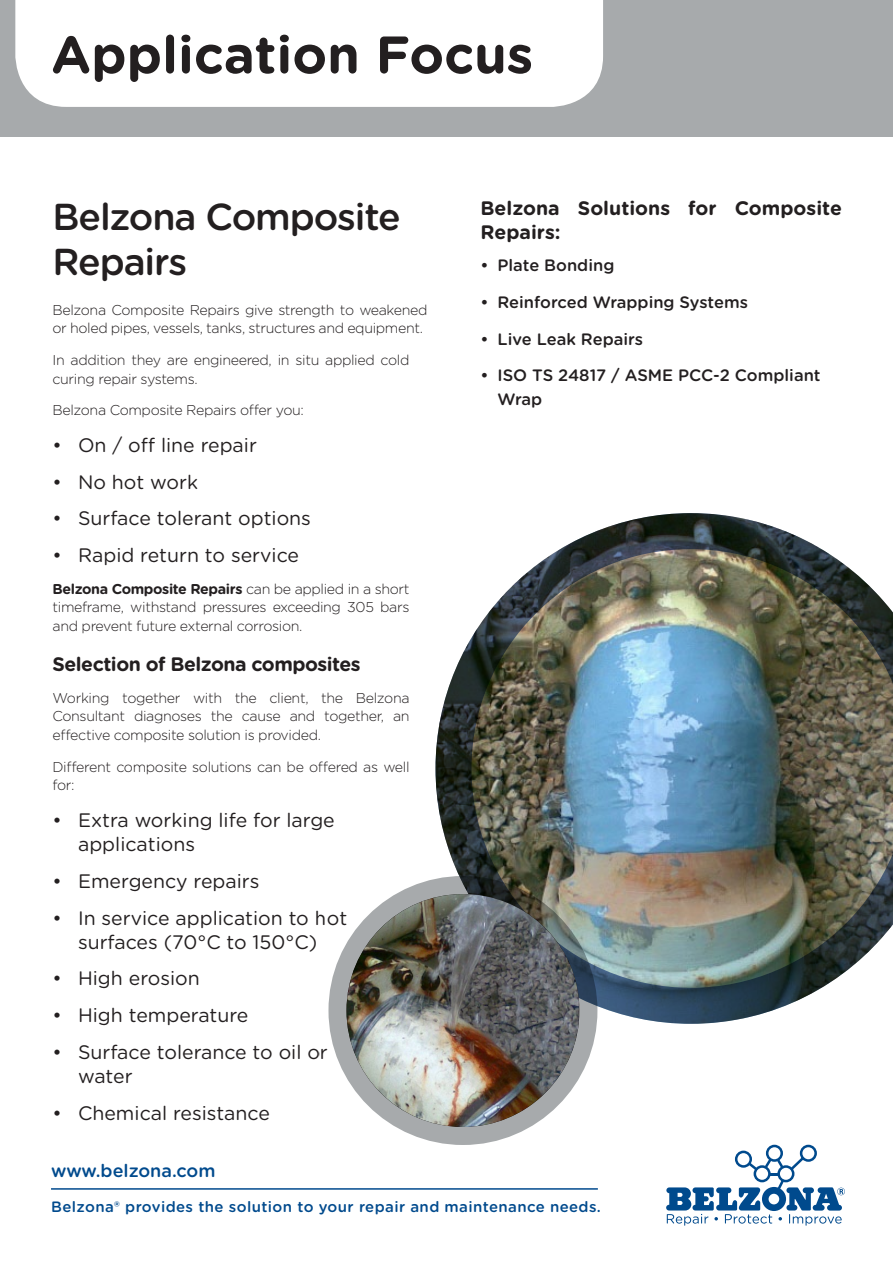
<style>
.page{position:relative;width:893px;height:1263px;background:#fff}
.page>*{position:absolute;margin:0;border:0;box-sizing:border-box;transform-origin:0 0}
.t1{font:700 52.5px "Gotham Rounded";color:#231f20}
.PD-INTRO_TEXT{font:500 37.5px/45px "Gotham Rounded";letter-spacing:-.03em;color:#231f20}
.PD-INTRO_BULLETS{font:19.5px/24px "Gotham Rounded";color:#231f20}
.PD-BOLD_BULLETS_HEAD{font:700 19.5px/24px "Gotham Rounded";color:#231f20}
.PD-INTRO_TEXT-2{font:700 19.5px "Gotham Rounded";letter-spacing:-.025em;color:#231f20}
.t2{font:500 18px "Gotham Rounded";color:#004a8d}
.PD-BOLD_BULLETS{font:500 16.5px/24px "Gotham Rounded";color:#231f20}
.t3{font:500 15px "Gotham Rounded";letter-spacing:.025em;color:#004a8d}
.PD-INTRO_TEXT-3{font:300 14.25px/18.8px "Gotham Rounded";letter-spacing:-.025em;color:#231f20}
.s1{font-weight:700}
</style>
<div class="page">
<div style="left:0;top:0;width:893px;height:136px;background:#a7aaac"></div>
<div style="left:15px;top:0;width:588px;height:107px;background:#fff"></div>
<hr style="left:51px;top:1188px;width:547px;height:2px;background:#004a8d">
<svg style="left:666px;top:1145px;width:179px;height:81px"></svg>
<img style="left:435px;top:513px;width:458px;height:511px">
<img style="left:347px;top:894px;width:232px;height:233px">
<div style="left:328px;top:876px;width:269px;height:269px;border:18px solid #a7aaac;border-radius:50%"></div>
<p class="t1" style="left:51px;top:16px;width:484px">Application Focus</p>
<p class="PD-INTRO_TEXT" style="left:53px;top:192px;width:350px">Belzona Composite<br>Repairs</p>
<p class="PD-INTRO_TEXT-3" style="left:53px;top:299px;width:377px">Belzona Composite Repairs give strength to weakened or holed pipes, vessels, tanks, structures and equipment.</p>
<p class="PD-INTRO_TEXT-3" style="left:53px;top:350px;width:358px">In addition they are engineered, in situ applied cold curing repair systems.</p>
<p class="PD-INTRO_TEXT-3" style="left:53px;top:400px;width:253px">Belzona Composite Repairs offer you:</p>
<p class="PD-INTRO_BULLETS" style="left:53px;top:432px;width:206px">• On / off line repair</p>
<p class="PD-INTRO_BULLETS" style="left:53px;top:469px;width:147px">• No hot work</p>
<p class="PD-INTRO_BULLETS" style="left:53px;top:506px;width:260px">• Surface tolerant options</p>
<p class="PD-INTRO_BULLETS" style="left:53px;top:542px;width:248px">• Rapid return to service</p>
<p class="PD-INTRO_TEXT-3" style="left:53px;top:578px;width:359px;text-align:justify"><span class="s1">Belzona Composite Repairs</span> can be applied in a short timeframe, withstand pressures exceeding 305 bars and prevent future external corrosion.</p>
<p class="PD-INTRO_TEXT-2" style="left:53px;top:650px;width:310px">Selection of Belzona composites</p>
<p class="PD-INTRO_TEXT-3" style="left:53px;top:687px;width:359px;text-align:justify">Working together with the client, the Belzona Consultant diagnoses the cause and together, an effective composite solution is provided.</p>
<p class="PD-INTRO_TEXT-3" style="left:53px;top:757px;width:359px">Different composite solutions can be offered as well for:</p>
<p class="PD-INTRO_BULLETS" style="left:78px;top:807px;width:258px;text-indent:-26px">• Extra working life for large applications</p>
<p class="PD-INTRO_BULLETS" style="left:53px;top:868px;width:208px">• Emergency repairs</p>
<p class="PD-INTRO_BULLETS" style="left:53px;top:905px;width:296px;text-align:center">• In service application to hot surfaces (70°C to 150°C)</p>
<p class="PD-INTRO_BULLETS" style="left:53px;top:966px;width:149px">• High erosion</p>
<p class="PD-INTRO_BULLETS" style="left:53px;top:1002px;width:197px">• High temperature</p>
<p class="PD-INTRO_BULLETS" style="left:78px;top:1039px;width:251px;text-indent:-26px">• Surface tolerance to oil or water</p>
<p class="PD-INTRO_BULLETS" style="left:53px;top:1100px;width:219px">• Chemical resistance</p>
<p class="PD-BOLD_BULLETS_HEAD" style="left:480px;top:195px;width:363px">Belzona Solutions for Composite<br>Repairs:</p>
<p class="PD-BOLD_BULLETS" style="left:480px;top:253px;width:135px">• Plate Bonding</p>
<p class="PD-BOLD_BULLETS" style="left:480px;top:289px;width:269px">• Reinforced Wrapping Systems</p>
<p class="PD-BOLD_BULLETS" style="left:480px;top:326px;width:164px">• Live Leak Repairs</p>
<p class="PD-BOLD_BULLETS" style="left:497px;top:363px;width:325px;text-indent:-17px">• ISO TS 24817 / ASME PCC-2 Compliant<br>Wrap</p>
<p class="t2" style="left:51px;top:1158px;width:166px">www.belzona.com</p>
<p class="t3" style="left:51px;top:1196px;width:551px">Belzona® provides the solution to your repair and maintenance needs.</p>
</div>
